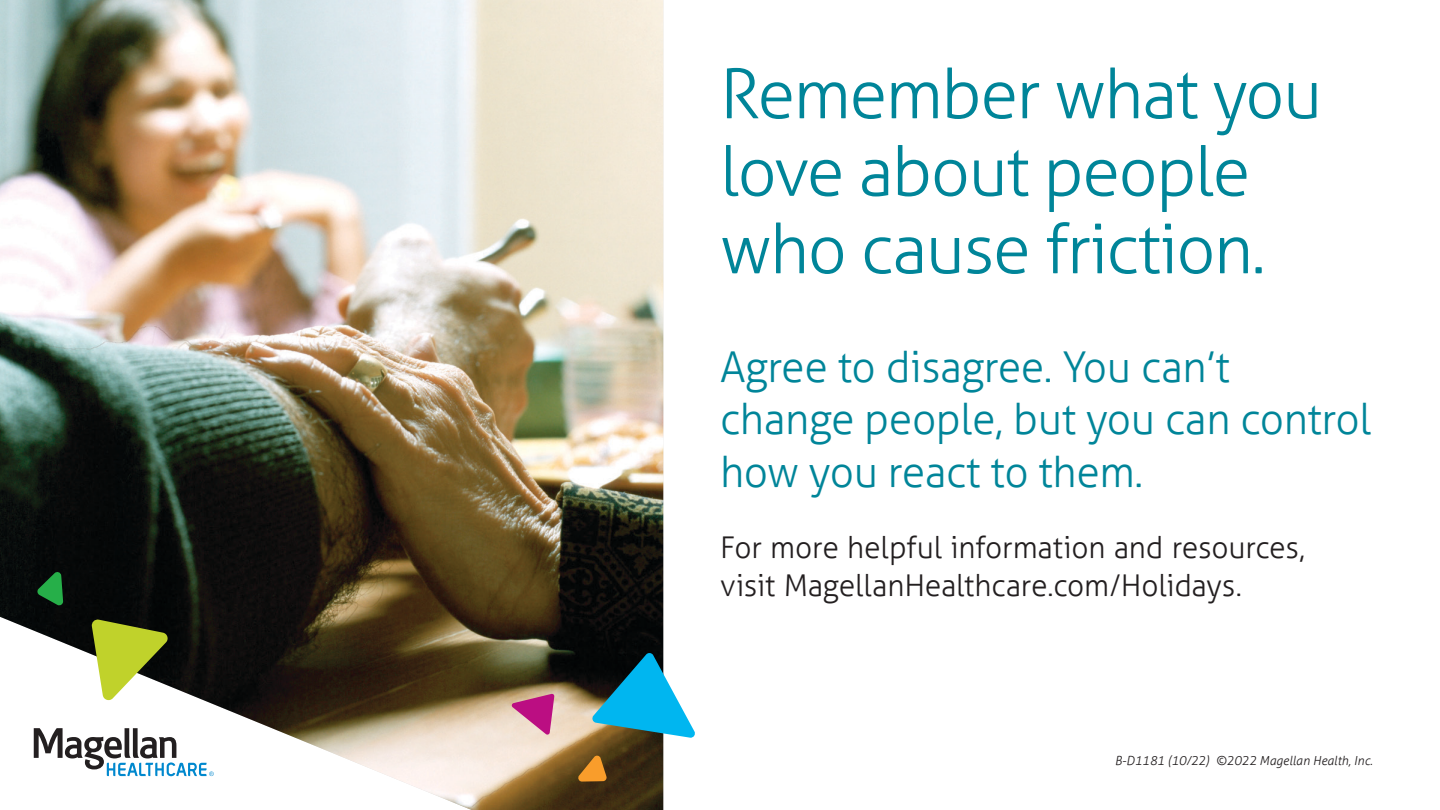
<style>
.page{position:relative;width:1440px;height:810px;background:#fff}
.page>*{position:absolute;margin:0;border:0;box-sizing:border-box;transform-origin:0 0}
.headline{font:300 68.75px/77.5px "Aller";letter-spacing:-.025em;color:#008599}
.Body_copy{font:300 42.5px/52.5px "Aller";letter-spacing:-.01em;color:#008599}
.Call_to_action{font:300 30px/37.5px "Aller";letter-spacing:-.01em;color:#231f20}
.t1{font:italic 300 12.5px "Aller";color:#231f20}
</style>
<div class="page">
<img style="left:0;top:0;width:663px;height:810px">
<svg style="left:91px;top:619px;width:78px;height:83px"></svg>
<svg style="left:37px;top:571px;width:26px;height:35px"></svg>
<svg style="left:511px;top:694px;width:43px;height:41px;background:#cf689d"></svg>
<svg style="left:577px;top:755px;width:30px;height:27px"></svg>
<svg style="left:591px;top:652px;width:104px;height:86px"></svg>
<p class="headline" style="left:720px;top:55px;width:604px">Remember what you love about people who cause friction.</p>
<p class="Body_copy" style="left:720px;top:341px;width:653px">Agree to disagree. You can’t change people, but you can control how you react to them.</p>
<p class="Call_to_action" style="left:720px;top:529px;width:587px">For more helpful information and resources, visit MagellanHealthcare.com/Holidays.</p>
<p class="t1" style="left:1115px;top:753px;width:259px">B-D1181 (10/22) ©2022 Magellan Health, Inc.</p>
</div>
